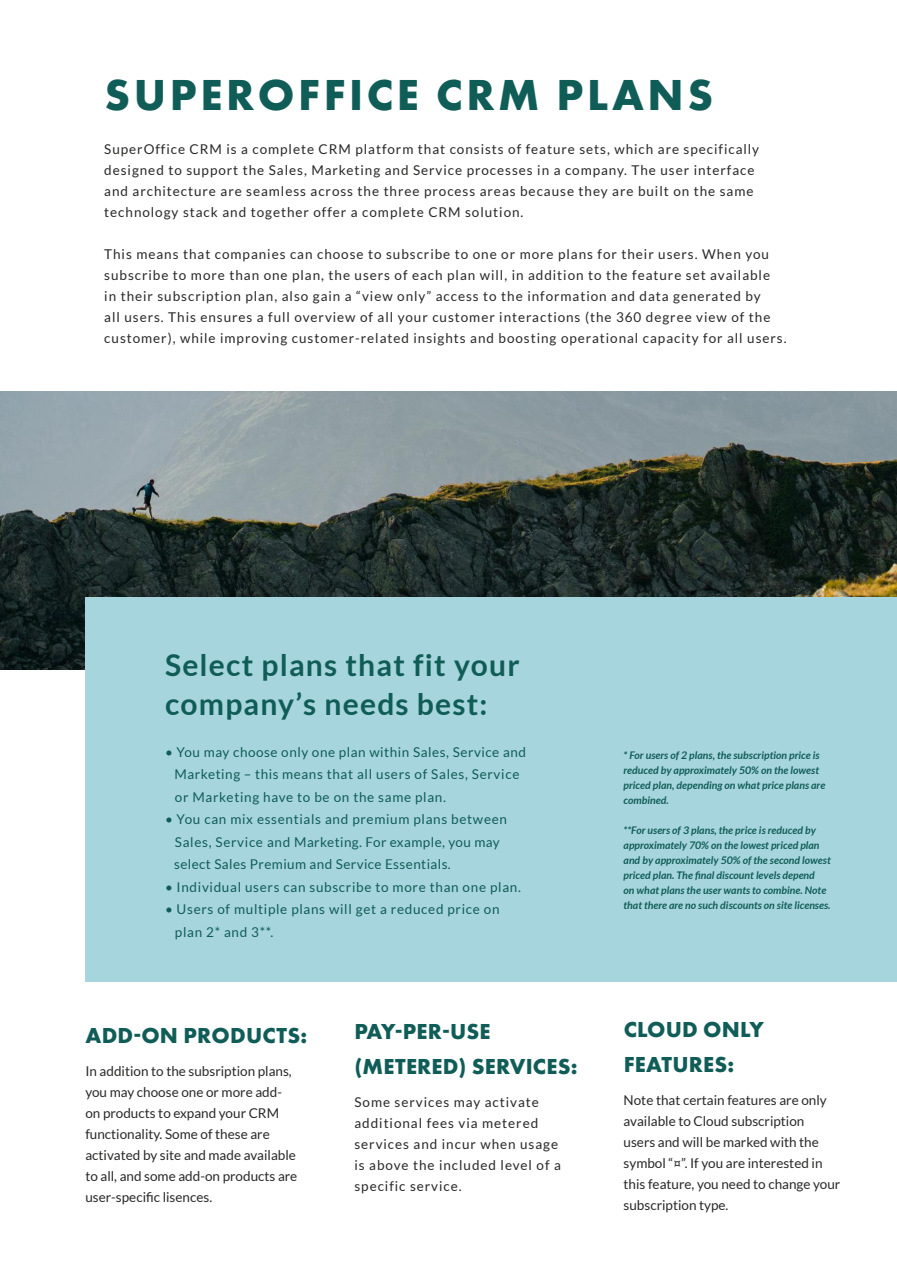
<style>
.page{position:relative;width:897px;height:1264px;background:#fff}
.page>*{position:absolute;margin:0;border:0;box-sizing:border-box;transform-origin:0 0}
.t1{font:700 45px "Futura PT";letter-spacing:.08em;color:#105d58}
.t2{font:700 30px/39px "Lato";letter-spacing:.04em;color:#105d58}
.t3{font:700 22.5px/34.5px "Futura PT";letter-spacing:.01em;color:#105d58}
.t4{font:13.5px/21px "Lato";letter-spacing:.07em;color:#292928}
.t5{font:13.5px/21px "Lato";color:#292928}
.t6{font:13.5px "Lato";letter-spacing:.05em;color:#105d58}
.t7{font:13.5px "Lato";letter-spacing:.03em;color:#105d58}
.t8{font:italic 700 10.5px/15px "Lato";color:#105d58}
</style>
<div class="page">
<img style="left:0;top:391px;width:896px;height:279px">
<div style="left:85px;top:597px;width:811px;height:385px;background:#a7d5de"></div>
<p class="t1" style="left:104px;top:66px;width:610px">SUPEROFFICE CRM PLANS</p>
<p class="t4" style="left:104px;top:138px;width:656px">SuperOffice CRM is a complete CRM platform that consists of feature sets, which are specifically designed to support the Sales, Marketing and Service processes in a company. The user interface and architecture are seamless across the three process areas because they are built on the same technology stack and together offer a complete CRM solution.</p>
<p class="t4" style="left:104px;top:243px;width:683px">This means that companies can choose to subscribe to one or more plans for their users. When you subscribe to more than one plan, the users of each plan will, in addition to the feature set available<br>in their subscription plan, also gain a “view only” access to the information and data generated by<br>all users. This ensures a full overview of all your customer interactions (the 360 degree view of the customer), while improving customer-related insights and boosting operational capacity for all users.</p>
<p class="t2" style="left:165px;top:644px;width:356px">Select plans that fit your company’s needs best:</p>
<p class="t6" style="left:165px;top:744px;width:362px">• You may choose only one plan within Sales, Service and</p>
<p class="t6" style="left:174px;top:766px;width:346px">Marketing – this means that all users of Sales, Service</p>
<p class="t6" style="left:175px;top:789px;width:272px">or Marketing have to be on the same plan.</p>
<p class="t6" style="left:165px;top:811px;width:343px">• You can mix essentials and premium plans between</p>
<p class="t7" style="left:175px;top:834px;width:326px">Sales, Service and Marketing. For example, you may</p>
<p class="t7" style="left:174px;top:856px;width:278px">select Sales Premium and Service Essentials.</p>
<p class="t6" style="left:165px;top:879px;width:357px">• Individual users can subscribe to more than one plan.</p>
<p class="t6" style="left:165px;top:901px;width:336px">• Users of multiple plans will get a reduced price on</p>
<p class="t6" style="left:175px;top:924px;width:100px">plan 2* and 3**.</p>
<p class="t3" style="left:85px;top:1018px;width:223px">ADD-ON PRODUCTS:</p>
<p class="t5" style="left:85px;top:1060px;width:213px">In addition to the subsription plans, you may choose one or more add&shy;on products to expand your CRM functionality. Some of these are activated by site and made available to all, and some add-on products are user-specific lisences.</p>
<p class="t3" style="left:354px;top:1014px;width:224px">PAY-PER-USE (METERED) SERVICES:</p>
<p class="t4" style="left:354px;top:1091px;width:208px">Some services may activate additional fees via metered services and incur when usage is above the included level of a specific service.</p>
<p class="t8" style="left:623px;top:748px;width:203px">* For users of 2 plans, the subscription price is reduced by approximately 50% on the lowest priced plan, depending on what price plans are combined.</p>
<p class="t8" style="left:623px;top:823px;width:209px">**For users of 3 plans, the price is reduced by approximately 70% on the lowest priced plan and by approximately 50% of the second lowest priced plan. The final discount levels depend<br>on what plans the user wants to combine. Note that there are no such discounts on site licenses.</p>
<p class="t3" style="left:623px;top:1012px;width:142px">CLOUD ONLY<br>FEATURES:</p>
<p class="t5" style="left:623px;top:1089px;width:218px">Note that certain features are only available to Cloud subscription<br>users and will be marked with the symbol “¤”. If you are interested in this feature, you need to change your subscription type.</p>
</div>
